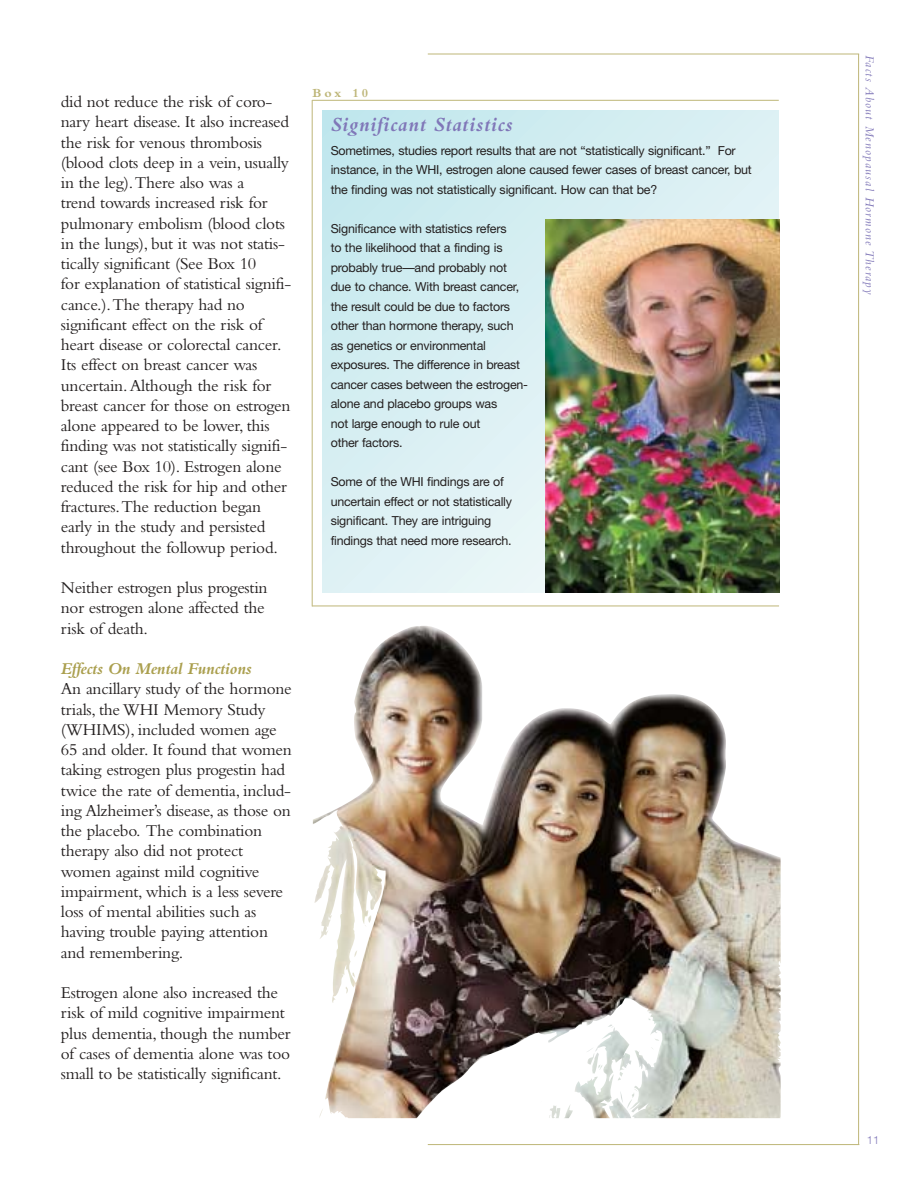
<style>
.page{position:relative;width:918px;height:1188px;background:#fff}
.page>*{position:absolute;margin:0;border:0;box-sizing:border-box;transform-origin:0 0}
.t1{font:italic 700 21px "Bembo";letter-spacing:.035em;color:#8077b8}
.t2{font:17.25px/20.2px "Bembo";letter-spacing:-.015em;color:#231f1f}
.t3{font:italic 700 17.25px "Bembo";letter-spacing:-.015em;color:#aa9f4e}
.t4{font:italic 12.75px "Bembo";letter-spacing:.1em;color:#8077b8}
.t5{font:700 12.75px "Bembo";color:#beb678}
.t6{font:12.45px/19.5px "Helvetica Neue";letter-spacing:-.015em;color:#231f1f}
.t7{font:300 11.25px "Helvetica Neue";color:#8077b8}
</style>
<div class="page">
<hr style="left:428px;top:1144px;width:431px;height:1px;background:#beb678">
<hr style="left:428px;top:54px;width:431px;height:1px;background:#beb678">
<hr style="left:858px;top:54px;width:1px;height:1091px;background:#beb678">
<svg style="left:313px;top:799px;width:40px;height:319px"></svg>
<img style="left:353px;top:626px;width:428px;height:492px">
<svg style="left:325px;top:126px;width:454px;height:467px;background:#ceebf0"></svg>
<svg style="left:333px;top:134px;width:446px;height:459px;background:#cfecf0"></svg>
<svg style="left:341px;top:141px;width:438px;height:452px;background:#d0ecf0"></svg>
<svg style="left:348px;top:149px;width:431px;height:444px;background:#d1ecf0"></svg>
<svg style="left:356px;top:157px;width:423px;height:436px;background:#d2ecf1"></svg>
<svg style="left:363px;top:164px;width:416px;height:429px;background:#d2edf1"></svg>
<svg style="left:371px;top:172px;width:408px;height:421px;background:#d3edf1"></svg>
<svg style="left:379px;top:179px;width:400px;height:414px;background:#d4edf1"></svg>
<svg style="left:386px;top:187px;width:393px;height:406px;background:#d5eef1"></svg>
<svg style="left:394px;top:195px;width:385px;height:398px;background:#d5eef2"></svg>
<svg style="left:402px;top:202px;width:377px;height:391px;background:#d6eef2"></svg>
<svg style="left:409px;top:210px;width:370px;height:383px;background:#d7eef2"></svg>
<svg style="left:417px;top:218px;width:362px;height:375px;background:#d4eaea"></svg>
<svg style="left:424px;top:225px;width:122px;height:368px;background:#d7eef2"></svg>
<svg style="left:432px;top:233px;width:114px;height:360px;background:#d8eff2"></svg>
<svg style="left:440px;top:240px;width:106px;height:353px;background:#d8eff2"></svg>
<svg style="left:447px;top:248px;width:99px;height:345px;background:#d9eff2"></svg>
<svg style="left:455px;top:256px;width:91px;height:337px;background:#daeff2"></svg>
<svg style="left:462px;top:263px;width:84px;height:330px;background:#dbeff3"></svg>
<svg style="left:470px;top:271px;width:76px;height:322px;background:#dcf0f3"></svg>
<svg style="left:478px;top:278px;width:68px;height:315px;background:#dcf0f3"></svg>
<svg style="left:485px;top:286px;width:61px;height:307px;background:#ddf0f3"></svg>
<svg style="left:493px;top:294px;width:53px;height:299px;background:#def1f4"></svg>
<svg style="left:501px;top:301px;width:45px;height:292px;background:#def1f4"></svg>
<svg style="left:508px;top:309px;width:38px;height:284px;background:#e0f1f4"></svg>
<svg style="left:516px;top:316px;width:30px;height:277px;background:#e0f2f4"></svg>
<svg style="left:523px;top:324px;width:23px;height:269px;background:#e1f2f4"></svg>
<svg style="left:531px;top:332px;width:248px;height:261px;background:#d3e1e0"></svg>
<hr style="left:312px;top:100px;width:467px;height:1px;background:#beb678">
<hr style="left:312px;top:100px;width:1px;height:506px;background:#beb678">
<hr style="left:312px;top:606px;width:467px;height:1px;background:#beb678">
<img style="left:546px;top:220px;width:233px;height:372px">
<p class="t2" style="left:61px;top:93px;width:232px">did not reduce the risk of coro&shy;nary heart disease. It also increased the risk for venous thrombosis (blood clots deep in a vein, usually in the leg).There also was a<br>trend towards increased risk for pulmonary embolism (blood clots in the lungs), but it was not statis&shy;tically significant (See Box 10<br>for explanation of statistical signifi&shy;cance.).The therapy had no significant effect on the risk of heart disease or colorectal cancer.<br>Its effect on breast cancer was uncertain.Although the risk for breast cancer for those on estrogen alone appeared to be lower, this finding was not statistically signifi&shy;cant (see Box 10). Estrogen alone reduced the risk for hip and other fractures.The reduction began early in the study and persisted throughout the followup period.</p>
<p class="t2" style="left:61px;top:579px;width:208px">Neither estrogen plus progestin nor estrogen alone affected the risk of death.</p>
<p class="t3" style="left:61px;top:663px;width:193px">Effects On Mental Functions</p>
<p class="t2" style="left:61px;top:681px;width:232px">An ancillary study of the hormone trials, the WHI Memory Study (WHIMS), included women age<br>65 and older. It found that women taking estrogen plus progestin had twice the rate of dementia, includ&shy;ing Alzheimer’s disease, as those on the placebo. The combination therapy also did not protect women against mild cognitive impairment, which is a less severe loss of mental abilities such as having trouble paying attention and remembering.</p>
<p class="t2" style="left:61px;top:984px;width:231px">Estrogen alone also increased the risk of mild cognitive impairment plus dementia, though the number of cases of dementia alone was too small to be statistically significant.</p>
<p class="t5" style="left:313px;top:89px;width:57px">Box 10</p>
<p class="t1" style="left:331px;top:117px;width:184px">Significant Statistics</p>
<p class="t6" style="left:331px;top:142px;width:423px">Sometimes, studies report results that are not “statistically significant.” For instance, in the WHI, estrogen alone caused fewer cases of breast cancer, but the finding was not statistically significant. How can that be?</p>
<p class="t6" style="left:331px;top:220px;width:199px">Significance with statistics refers<br>to the likelihood that a finding is probably true—and probably not due to chance. With breast cancer, the result could be due to factors other than hormone therapy, such as genetics or environmental exposures. The difference in breast cancer cases between the estrogen&shy;alone and placebo groups was<br>not large enough to rule out<br>other factors.</p>
<p class="t6" style="left:331px;top:473px;width:183px">Some of the WHI findings are of uncertain effect or not statistically significant. They are intriguing findings that need more research.</p>
<p class="t4" style="left:874px;top:55px;width:241px;rotate:90deg">Facts About Menopausal Hormone Therapy</p>
<p class="t7" style="left:867px;top:1136px;width:14px">11</p>
</div>
